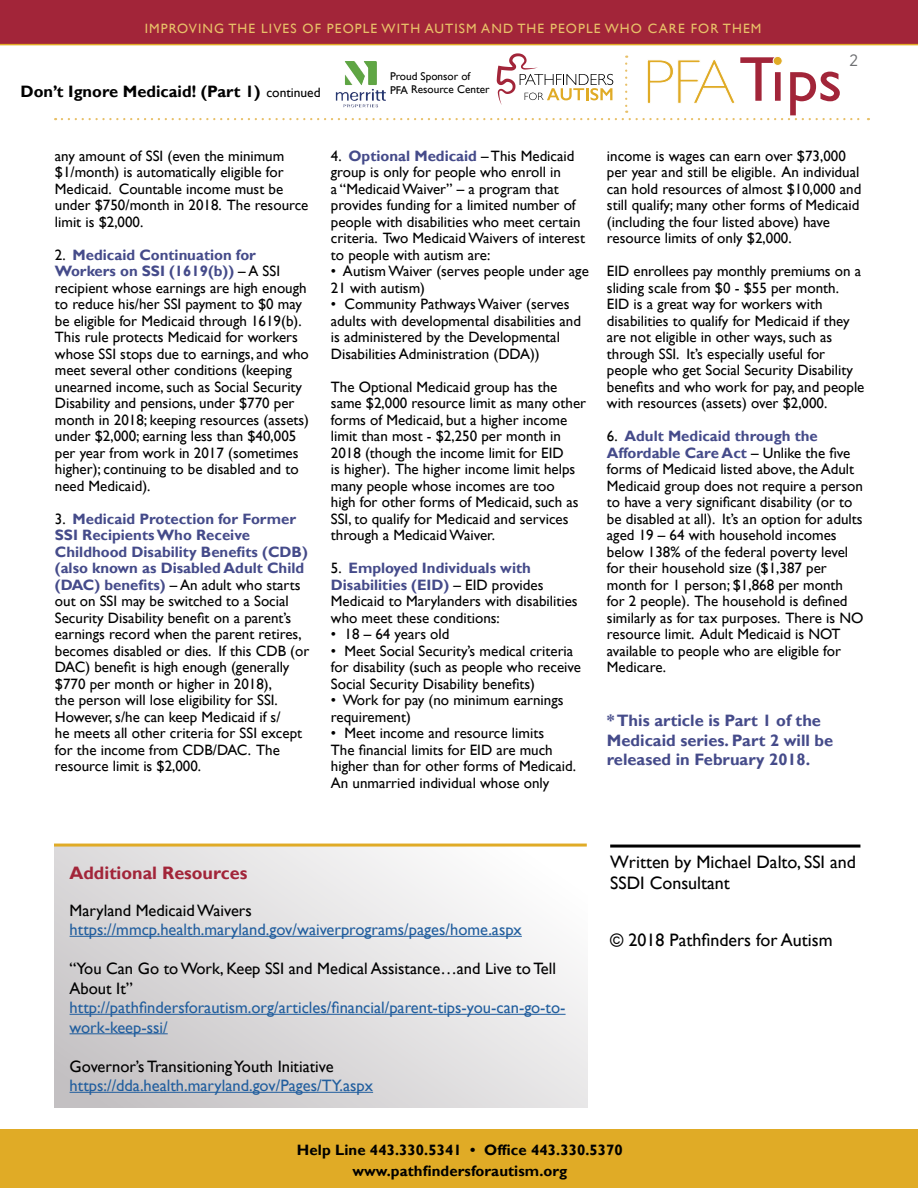
<style>
.page{position:relative;width:918px;height:1188px;background:#fff}
.page>*{position:absolute;margin:0;border:0;box-sizing:border-box;transform-origin:0 0}
.t1{font:18px/21px "Gill Sans";color:#000}
.t2{font:700 18px "Gill Sans";color:#a22539}
.t3{font:16.5px/19.5px "Gill Sans";color:#215e9e}
.t4{font:16.5px/19.5px "Gill Sans";color:#000}
.t5{font:700 16.5px/19.5px "Gill Sans";color:#454b8a}
.t6{font:700 16.5px "Gill Sans";color:#000}
.t7{font:16.5px "Gotham Narrow";color:#6e6f72}
.t8{font:15px/16.5px "Gill Sans";color:#000}
.t9{font:700 15px/21px "Gill Sans";letter-spacing:.005em;color:#000;text-align:center}
.t10{font:13.5px "Gill Sans";letter-spacing:.08em;color:#e8c068}
.t11{font:11.25px/13.5px "Gill Sans";color:#000}
.s1{font-weight:400;font-size:13.5px}
.s2{font-weight:700;color:#454b8a}
</style>
<div class="page">
<div style="left:0;top:1130px;width:918px;height:58px;background:#e0ab26"></div>
<svg style="left:54px;top:847px;width:534px;height:261px"></svg>
<hr style="left:610px;top:845px;width:250px;height:3px;background:#000">
<div style="left:0;top:0;width:918px;height:45px;background:#a22539"></div>
<hr style="left:70px;top:936px;width:452px;height:1px;background:#215e9e">
<hr style="left:70px;top:1014px;width:496px;height:1px;background:#215e9e">
<hr style="left:70px;top:1033px;width:98px;height:1px;background:#215e9e">
<hr style="left:70px;top:1092px;width:303px;height:1px;background:#215e9e">
<hr style="left:54px;top:844px;width:533px;height:3px;background:#e0ab26">
<svg style="left:62px;top:53px;width:807px;height:67px"></svg>
<img style="left:345px;top:61px;width:32px;height:24px">
<p class="t10" style="left:145px;top:20px;width:618px">IMPROVING THE LIVES OF PEOPLE WITH AUTISM AND THE PEOPLE WHO CARE FOR THEM</p>
<p class="t6" style="left:21px;top:81px;width:302px">Don’t Ignore Medicaid! (Part 1) <span class="s1">continued</span></p>
<p class="t11" style="left:390px;top:70px;width:101px">Proud Sponsor of<br>PFA Resource Center</p>
<p class="t7" style="left:849px;top:50px;width:10px">2</p>
<p class="t8" style="left:55px;top:148px;width:255px">any amount of SSI (even the minimum $1/month) is automatically eligible for Medicaid. Countable income must be under $750/month in 2018. The resource limit is $2,000.</p>
<p class="t8" style="left:55px;top:247px;width:256px">2. <span class="s2">Medicaid Continuation for Workers on SSI (1619(b))</span> – A SSI recipient whose earnings are high enough to reduce his/her SSI payment to $0 may be eligible for Medicaid through 1619(b).<br>This rule protects Medicaid for workers whose SSI stops due to earnings, and who meet several other conditions (keeping unearned income, such as Social Security Disability and pensions, under $770 per month in 2018; keeping resources (assets) under $2,000; earning less than $40,005 per year from work in 2017 (sometimes higher); continuing to be disabled and to need Medicaid).</p>
<p class="t8" style="left:55px;top:511px;width:256px">3. <span class="s2">Medicaid Protection for Former SSI Recipients Who Receive Childhood Disability Benefits (CDB) (also known as Disabled Adult Child (DAC) benefits)</span> – An adult who starts out on SSI may be switched to a Social Security Disability benefit on a parent’s earnings record when the parent retires, becomes disabled or dies. If this CDB (or DAC) benefit is high enough (generally $770 per month or higher in 2018),<br>the person will lose eligibility for SSI.<br>However, s/he can keep Medicaid if s/<br>he meets all other criteria for SSI except for the income from CDB/DAC. The resource limit is $2,000.</p>
<p class="t8" style="left:331px;top:148px;width:256px">4. <span class="s2">Optional Medicaid</span> – This Medicaid group is only for people who enroll in<br>a “Medicaid Waiver” – a program that provides funding for a limited number of people with disabilities who meet certain criteria. Two Medicaid Waivers of interest to people with autism are:</p>
<p class="t8" style="left:331px;top:263px;width:260px">• Autism Waiver (serves people under age<br>21 with autism)</p>
<p class="t8" style="left:331px;top:296px;width:252px">• Community Pathways Waiver (serves adults with developmental disabilities and is administered by the Developmental Disabilities Administration (DDA))</p>
<p class="t8" style="left:331px;top:379px;width:257px">The Optional Medicaid group has the same $2,000 resource limit as many other forms of Medicaid, but a higher income limit than most - $2,250 per month in 2018 (though the income limit for EID<br>is higher). The higher income limit helps many people whose incomes are too<br>high for other forms of Medicaid, such as SSI, to qualify for Medicaid and services through a Medicaid Waiver.</p>
<p class="t8" style="left:331px;top:560px;width:248px">5. <span class="s2">Employed Individuals with Disabilities (EID)</span> – EID provides Medicaid to Marylanders with disabilities who meet these conditions:</p>
<p class="t8" style="left:331px;top:626px;width:120px">• 18 – 64 years old</p>
<p class="t8" style="left:331px;top:643px;width:252px">• Meet Social Security’s medical criteria for disability (such as people who receive<br>Social Security Disability benefits)</p>
<p class="t8" style="left:331px;top:692px;width:234px">• Work for pay (no minimum earnings requirement)</p>
<p class="t8" style="left:331px;top:725px;width:247px">• Meet income and resource limits<br>The financial limits for EID are much higher than for other forms of Medicaid.<br>An unmarried individual whose only</p>
<p class="t8" style="left:607px;top:148px;width:256px">income is wages can earn over $73,000 per year and still be eligible. An individual can hold resources of almost $10,000 and still qualify; many other forms of Medicaid (including the four listed above) have resource limits of only $2,000.</p>
<p class="t8" style="left:607px;top:263px;width:259px">EID enrollees pay monthly premiums on a sliding scale from $0 - $55 per month.<br>EID is a great way for workers with disabilities to qualify for Medicaid if they are not eligible in other ways, such as through SSI. It’s especially useful for people who get Social Security Disability benefits and who work for pay, and people with resources (assets) over $2,000.</p>
<p class="t8" style="left:607px;top:428px;width:258px">6. <span class="s2">Adult Medicaid through the Affordable Care Act</span> – Unlike the five forms of Medicaid listed above, the Adult Medicaid group does not require a person to have a very significant disability (or to be disabled at all). It’s an option for adults aged 19 – 64 with household incomes below 138% of the federal poverty level for their household size ($1,387 per month for 1 person; $1,868 per month for 2 people). The household is defined similarly as for tax purposes. There is NO resource limit. Adult Medicaid is NOT available to people who are eligible for Medicare.</p>
<p class="t5" style="left:607px;top:711px;width:228px">* This article is Part 1 of the<br>Medicaid series. Part 2 will be released in February 2018.</p>
<p class="t2" style="left:70px;top:862px;width:179px">Additional Resources</p>
<p class="t4" style="left:70px;top:901px;width:184px">Maryland Medicaid Waivers</p>
<p class="t3" style="left:70px;top:920px;width:454px">https://mmcp.health.maryland.gov/waiverprograms/pages/home.aspx</p>
<p class="t4" style="left:70px;top:959px;width:488px">“You Can Go to Work, Keep SSI and Medical Assistance…and Live to Tell<br>About It”</p>
<p class="t3" style="left:70px;top:998px;width:497px">http://pathfindersforautism.org/articles/financial/parent-tips-you-can-go-to&shy;work-keep-ssi/</p>
<p class="t4" style="left:70px;top:1057px;width:266px">Governor’s Transitioning Youth Initiative</p>
<p class="t3" style="left:70px;top:1076px;width:305px">https://dda.health.maryland.gov/Pages/TY.aspx</p>
<p class="t1" style="left:610px;top:852px;width:247px">Written by Michael Dalto, SSI and<br>SSDI Consultant</p>
<p class="t1" style="left:610px;top:930px;width:224px">© 2018 Pathfinders for Autism</p>
<p class="t9" style="left:297px;top:1140px;width:327px">Help Line 443.330.5341 • Office 443.330.5370 www.pathfindersforautism.org</p>
</div>
